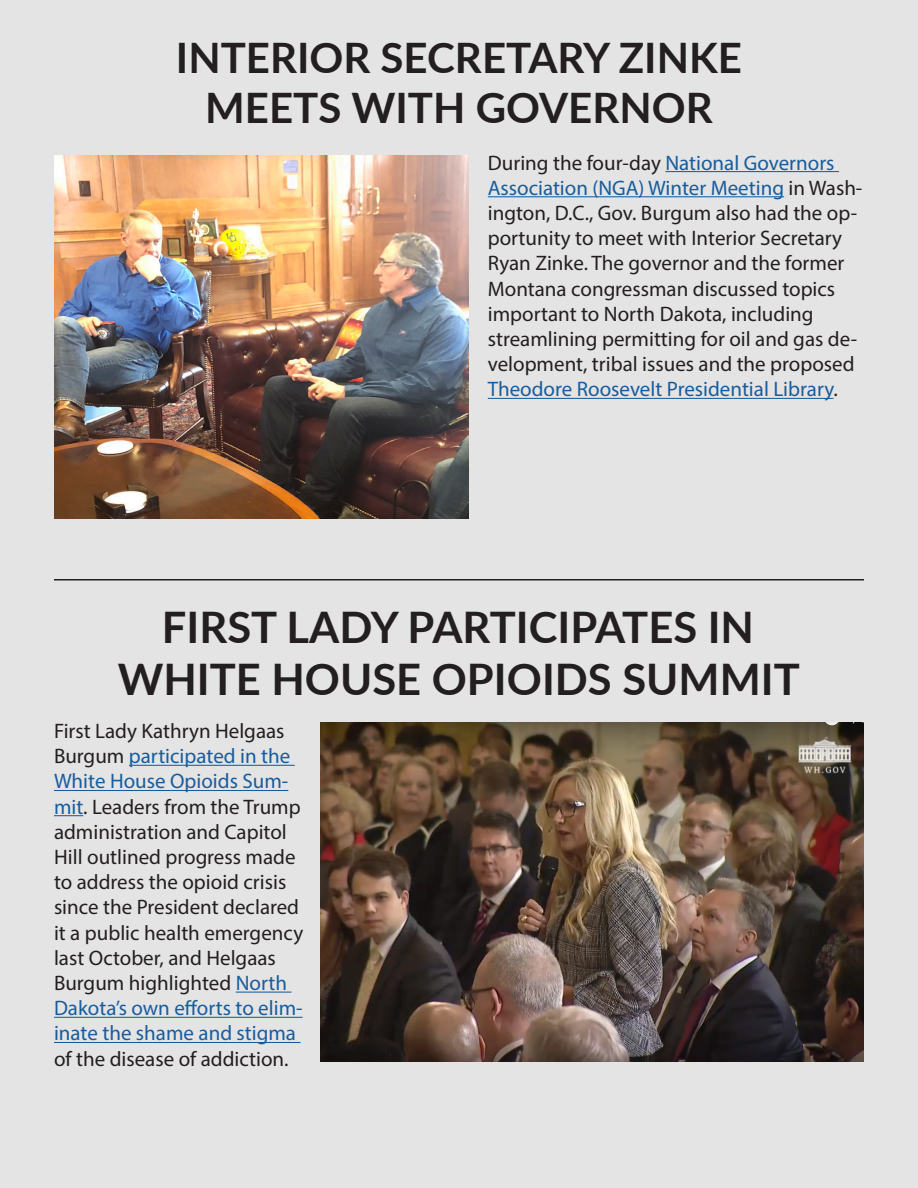
<style>
.page{position:relative;width:918px;height:1188px;background:#e5e4e4}
.page>*{position:absolute;margin:0;border:0;box-sizing:border-box;transform-origin:0 0}
.t1{font:700 43.5px/52.2px "Lato";color:#231f20;text-align:center}
.t2{font:700 42px "Lato";color:#231f20}
.t3{font:21px/25.2px "Myriad Pro";color:#231f20}
.s1{color:#175d9e}
</style>
<div class="page">
<hr style="left:665px;top:171px;width:174px;height:1px;background:#175d9e">
<hr style="left:488px;top:196px;width:296px;height:1px;background:#175d9e">
<hr style="left:488px;top:398px;width:346px;height:1px;background:#175d9e">
<hr style="left:129px;top:765px;width:166px;height:1px;background:#175d9e">
<hr style="left:54px;top:790px;width:234px;height:1px;background:#175d9e">
<svg style="left:54px;top:815px;width:29px;height:1px"></svg>
<hr style="left:236px;top:992px;width:55px;height:1px;background:#175d9e">
<hr style="left:54px;top:1017px;width:249px;height:1px;background:#175d9e">
<hr style="left:54px;top:1042px;width:247px;height:1px;background:#175d9e">
<img style="left:320px;top:722px;width:544px;height:340px">
<hr style="left:54px;top:579px;width:810px;height:1px;background:#231f20">
<img style="left:54px;top:155px;width:414px;height:364px">
<p class="t2" style="left:176px;top:27px;width:568px">INTERIOR SECRETARY ZINKE</p>
<p class="t2" style="left:205px;top:77px;width:509px">MEETS WITH GOVERNOR</p>
<p class="t3" style="left:488px;top:150px;width:376px">During the four-day <span class="s1">National Governors Association (NGA) Winter Meeting</span> in Wash&shy;ington, D.C., Gov. Burgum also had the op&shy;portunity to meet with Interior Secretary Ryan Zinke. The governor and the former Montana congressman discussed topics important to North Dakota, including streamlining permitting for oil and gas de&shy;velopment, tribal issues and the proposed <span class="s1">Theodore Roosevelt Presidential Library</span>.</p>
<p class="t1" style="left:118px;top:599px;width:684px">FIRST LADY PARTICIPATES IN<br>WHITE HOUSE OPIOIDS SUMMIT</p>
<p class="t3" style="left:54px;top:718px;width:251px">First Lady Kathryn Helgaas<br>Burgum <span class="s1">participated in the<br>White House Opioids Sum&shy;mit</span>. Leaders from the Trump administration and Capitol<br>Hill outlined progress made to address the opioid crisis since the President declared it a public health emergency last October, and Helgaas<br>Burgum highlighted <span class="s1">North<br>Dakota’s own efforts to elim&shy;inate the shame and stigma </span>of the disease of addiction.</p>
</div>
